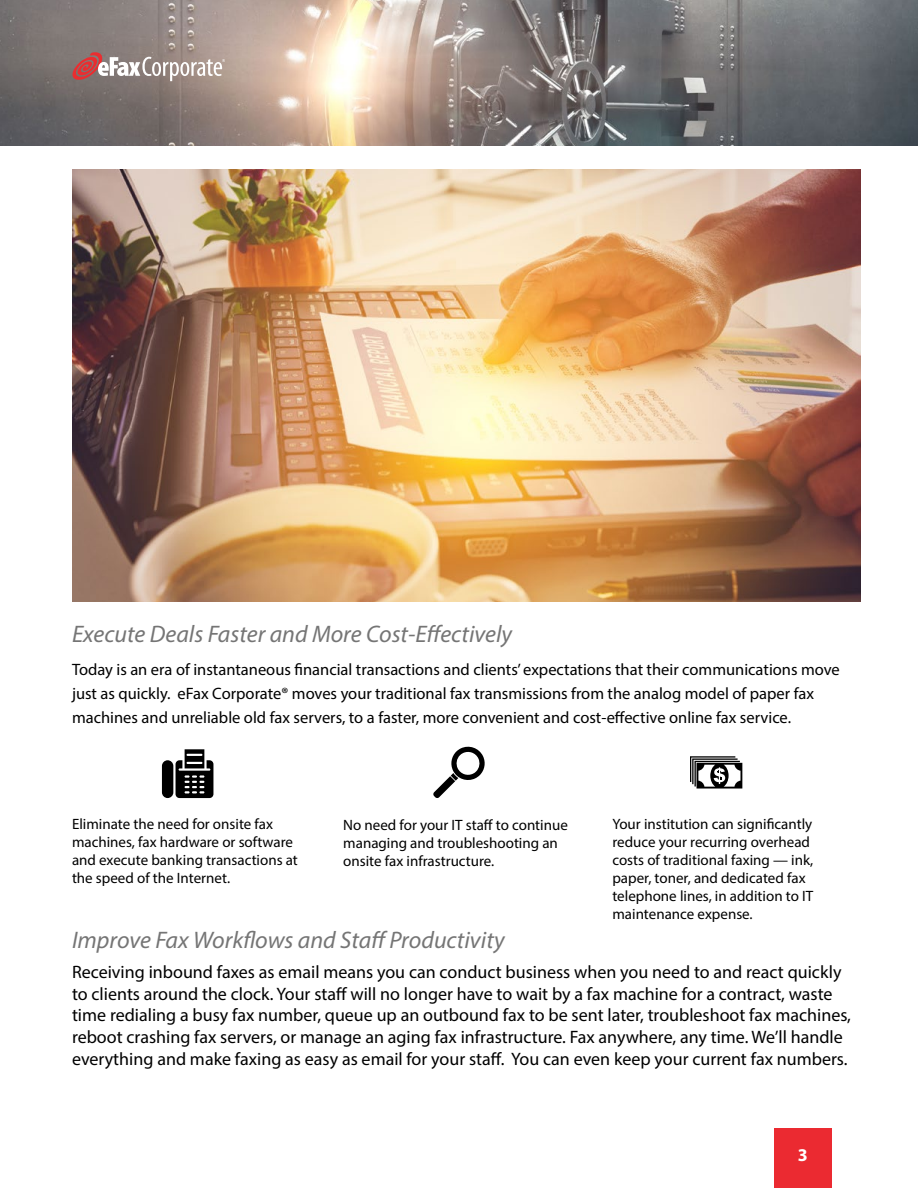
<style>
.page{position:relative;width:918px;height:1188px;background:#fff}
.page>*{position:absolute;margin:0;border:0;box-sizing:border-box;transform-origin:0 0}
.t1{font:italic 24px "Myriad Pro";color:#757575}
.t2{font:18px/21.6px "Myriad Pro";color:#000}
.t3{font:700 18px "Myriad Pro";color:#fff}
.t4{font:16.5px/24px "Myriad Pro";color:#000}
.t5{font:15px/18px "Myriad Pro";color:#000}
</style>
<div class="page">
<svg style="left:433px;top:746px;width:52px;height:52px"></svg>
<svg style="left:690px;top:756px;width:52px;height:33px"></svg>
<div style="left:162px;top:760px;width:11px;height:38px;background:#000;border-radius:6px"></div>
<svg style="left:176px;top:749px;width:37px;height:49px"></svg>
<div style="left:774px;top:1128px;width:58px;height:60px;background:#eb2a31"></div>
<img style="left:0;top:0;width:918px;height:146px">
<svg style="left:72px;top:51px;width:153px;height:30px"></svg>
<img style="left:72px;top:170px;width:789px;height:432px">
<h1 class="t1" style="left:72px;top:619px;width:442px">Execute Deals Faster and More Cost-Effectively</h1>
<p class="t4" style="left:72px;top:657px;width:769px">Today is an era of instantaneous financial transactions and clients’ expectations that their communications move just as quickly. eFax Corporate® moves your traditional fax transmissions from the analog model of paper fax machines and unreliable old fax servers, to a faster, more convenient and cost-effective online fax service.</p>
<p class="t5" style="left:72px;top:814px;width:227px">Eliminate the need for onsite fax machines, fax hardware or software and execute banking transactions at the speed of the Internet.</p>
<p class="t5" style="left:612px;top:814px;width:202px">Your institution can significantly reduce your recurring overhead costs of traditional faxing — ink, paper, toner, and dedicated fax telephone lines, in addition to IT maintenance expense.</p>
<p class="t5" style="left:343px;top:816px;width:226px">No need for your IT staff to continue managing and troubleshooting an onsite fax infrastructure.</p>
<h1 class="t1" style="left:72px;top:925px;width:434px">Improve Fax Workflows and Staff Productivity</h1>
<p class="t2" style="left:72px;top:961px;width:781px">Receiving inbound faxes as email means you can conduct business when you need to and react quickly to clients around the clock. Your staff will no longer have to wait by a fax machine for a contract, waste time redialing a busy fax number, queue up an outbound fax to be sent later, troubleshoot fax machines, reboot crashing fax servers, or manage an aging fax infrastructure. Fax anywhere, any time. We’ll handle everything and make faxing as easy as email for your staff. You can even keep your current fax numbers.</p>
<p class="t3" style="left:798px;top:1143px;width:11px">3</p>
</div>
